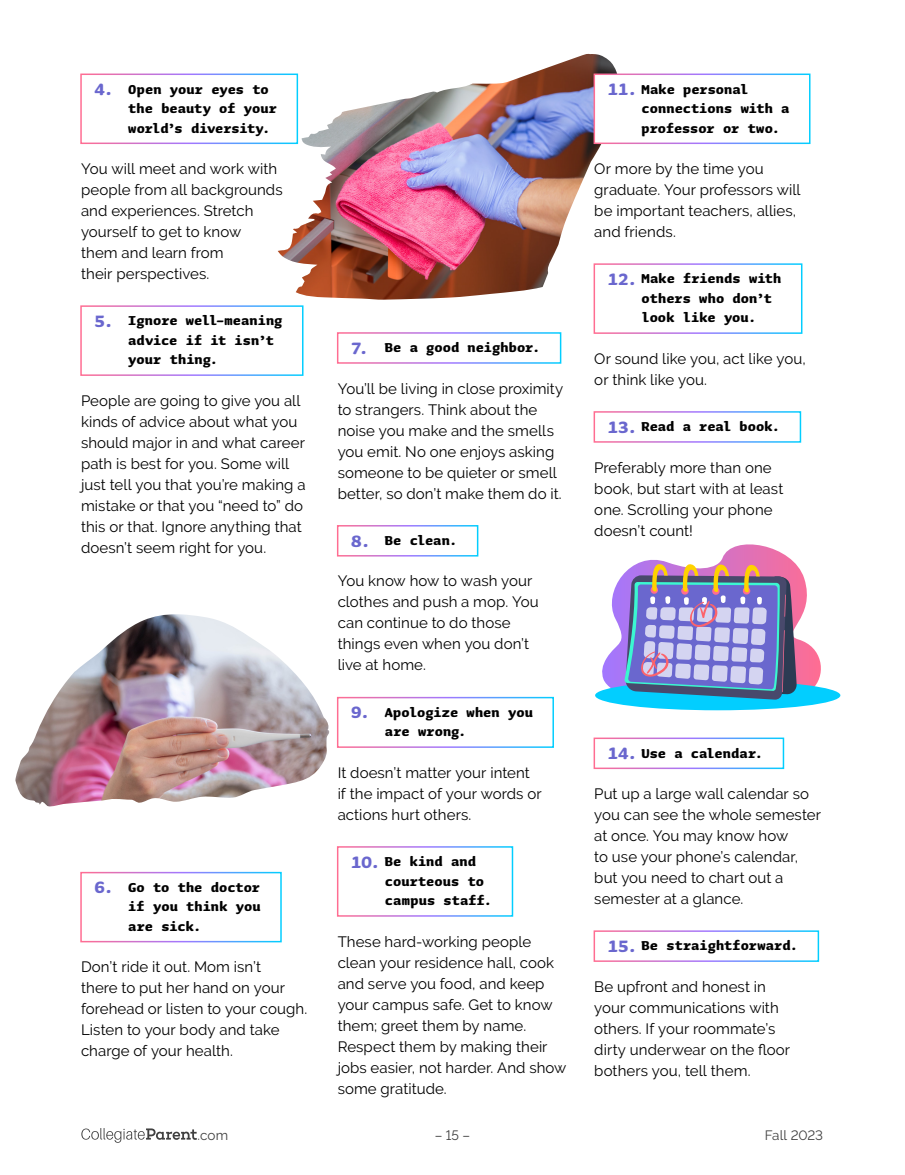
<style>
.page{position:relative;width:905px;height:1175px;background:#fff}
.page>*{position:absolute;margin:0;border:0;box-sizing:border-box;transform-origin:0 0}
.t1{font:700 16.5px/19.5px "Sauna Mono Pro";color:#000}
.P___Article_Text_Raleway_10{font:15px/21px "Raleway";letter-spacing:.005em;color:#000}
.t2{font:13.5px "Raleway";color:#404040}
.s1{font-size:21px;color:#6a67ce}
</style>
<div class="page">
<div style="left:595px;top:680px;width:245px;height:30px;background:#02ceff;border-radius:50%"></div>
<svg style="left:600px;top:544px;width:226px;height:156px"></svg>
<img style="left:278px;top:54px;width:340px;height:246px">
<img style="left:15px;top:614px;width:315px;height:193px">
<div style="left:81px;top:74px;width:209px;height:69px;background:#fff"></div>
<div style="left:80px;top:74px;width:218px;height:70px;border:2px solid #fff"></div>
<div style="left:80px;top:305px;width:223px;height:71px;border:2px solid #fff"></div>
<div style="left:80px;top:872px;width:202px;height:70px;border:2px solid #fff"></div>
<div style="left:337px;top:332px;width:224px;height:32px;border:2px solid #fff"></div>
<div style="left:337px;top:525px;width:141px;height:31px;border:2px solid #fff"></div>
<div style="left:337px;top:697px;width:217px;height:51px;border:2px solid #fff"></div>
<div style="left:337px;top:846px;width:176px;height:70px;border:2px solid #fff"></div>
<div style="left:594px;top:74px;width:209px;height:69px;background:#fff"></div>
<div style="left:593px;top:74px;width:217px;height:70px;border:2px solid #fff"></div>
<div style="left:594px;top:264px;width:209px;height:69px;background:#fff"></div>
<div style="left:593px;top:263px;width:209px;height:71px;border:2px solid #fff"></div>
<div style="left:593px;top:411px;width:208px;height:31px;border:2px solid #fff"></div>
<div style="left:593px;top:737px;width:191px;height:32px;border:2px solid #fff"></div>
<div style="left:593px;top:930px;width:226px;height:32px;border:2px solid #fff"></div>
<svg style="left:81px;top:1128px;width:116px;height:15px"></svg>
<p class="t1" style="left:128px;top:79px;width:150px;text-indent:-34px"><span class="s1">4.</span> Open your eyes to the beauty of your world’s diversity.</p>
<p class="P___Article_Text_Raleway_10" style="left:81px;top:158px;width:203px">You will meet and work with people from all backgrounds and experiences. Stretch yourself to get to know<br>them and learn from<br>their perspectives.</p>
<p class="t1" style="left:128px;top:311px;width:156px;text-indent:-34px"><span class="s1">5.</span> Ignore well-meaning advice if it isn’t your thing.</p>
<p class="P___Article_Text_Raleway_10" style="left:81px;top:390px;width:226px">People are going to give you all kinds of advice about what you should major in and what career path is best for you. Some will just tell you that you’re making a mistake or that you “need to” do this or that. Ignore anything that doesn’t seem right for you.</p>
<p class="t1" style="left:128px;top:877px;width:134px;text-align:justify;text-indent:-34px"><span class="s1">6.</span> Go to the doctor if you think you are sick.</p>
<p class="P___Article_Text_Raleway_10" style="left:81px;top:956px;width:228px">Don’t ride it out. Mom isn’t<br>there to put her hand on your forehead or listen to your cough.<br>Listen to your body and take charge of your health.</p>
<p class="t1" style="left:351px;top:337px;width:191px"><span class="s1">7.</span> Be a good neighbor.</p>
<p class="P___Article_Text_Raleway_10" style="left:338px;top:378px;width:227px">You’ll be living in close proximity to strangers. Think about the noise you make and the smells you emit. No one enjoys asking someone to be quieter or smell better, so don’t make them do it.</p>
<p class="t1" style="left:351px;top:530px;width:108px"><span class="s1">8.</span> Be clean.</p>
<p class="P___Article_Text_Raleway_10" style="left:338px;top:570px;width:202px">You know how to wash your clothes and push a mop. You can continue to do those things even when you don’t live at home.</p>
<p class="t1" style="left:385px;top:702px;width:149px;text-indent:-34px"><span class="s1">9.</span> Apologize when you are wrong.</p>
<p class="P___Article_Text_Raleway_10" style="left:338px;top:762px;width:205px">It doesn’t matter your intent if the impact of your words or actions hurt others.</p>
<p class="t1" style="left:385px;top:851px;width:109px;text-indent:-34px"><span class="s1">10.</span> Be kind and courteous to campus staff.</p>
<p class="P___Article_Text_Raleway_10" style="left:338px;top:930px;width:230px">These hard-working people clean your residence hall, cook and serve you food, and keep your campus safe. Get to know them; greet them by name.<br>Respect them by making their jobs easier, not harder. And show some gratitude.</p>
<p class="t1" style="left:641px;top:79px;width:149px;text-indent:-34px"><span class="s1">11.</span> Make personal connections with a professor or two.</p>
<p class="P___Article_Text_Raleway_10" style="left:594px;top:158px;width:208px">Or more by the time you graduate. Your professors will be important teachers, allies, and friends.</p>
<p class="t1" style="left:641px;top:269px;width:141px;text-indent:-34px"><span class="s1">12.</span> Make friends with others who don’t look like you.</p>
<p class="P___Article_Text_Raleway_10" style="left:594px;top:348px;width:213px">Or sound like you, act like you, or think like you.</p>
<p class="t1" style="left:608px;top:416px;width:174px"><span class="s1">13.</span> Read a real book.</p>
<p class="P___Article_Text_Raleway_10" style="left:594px;top:456px;width:191px">Preferably more than one book, but start with at least one. Scrolling your phone doesn’t count!</p>
<p class="t1" style="left:608px;top:743px;width:157px"><span class="s1">14.</span> Use a calendar.</p>
<p class="P___Article_Text_Raleway_10" style="left:594px;top:783px;width:228px">Put up a large wall calendar so you can see the whole semester at once. You may know how<br>to use your phone’s calendar, but you need to chart out a semester at a glance.</p>
<p class="t1" style="left:608px;top:935px;width:192px"><span class="s1">15.</span> Be straightforward.</p>
<p class="P___Article_Text_Raleway_10" style="left:594px;top:975px;width:197px">Be upfront and honest in your communications with others. If your roommate’s dirty underwear on the floor bothers you, tell them.</p>
<p class="t2" style="left:198px;top:1127px;width:32px">.com</p>
<p class="t2" style="left:434px;top:1127px;width:37px">– 15 –</p>
<p class="t2" style="left:765px;top:1127px;width:60px">Fall 2023</p>
</div>
